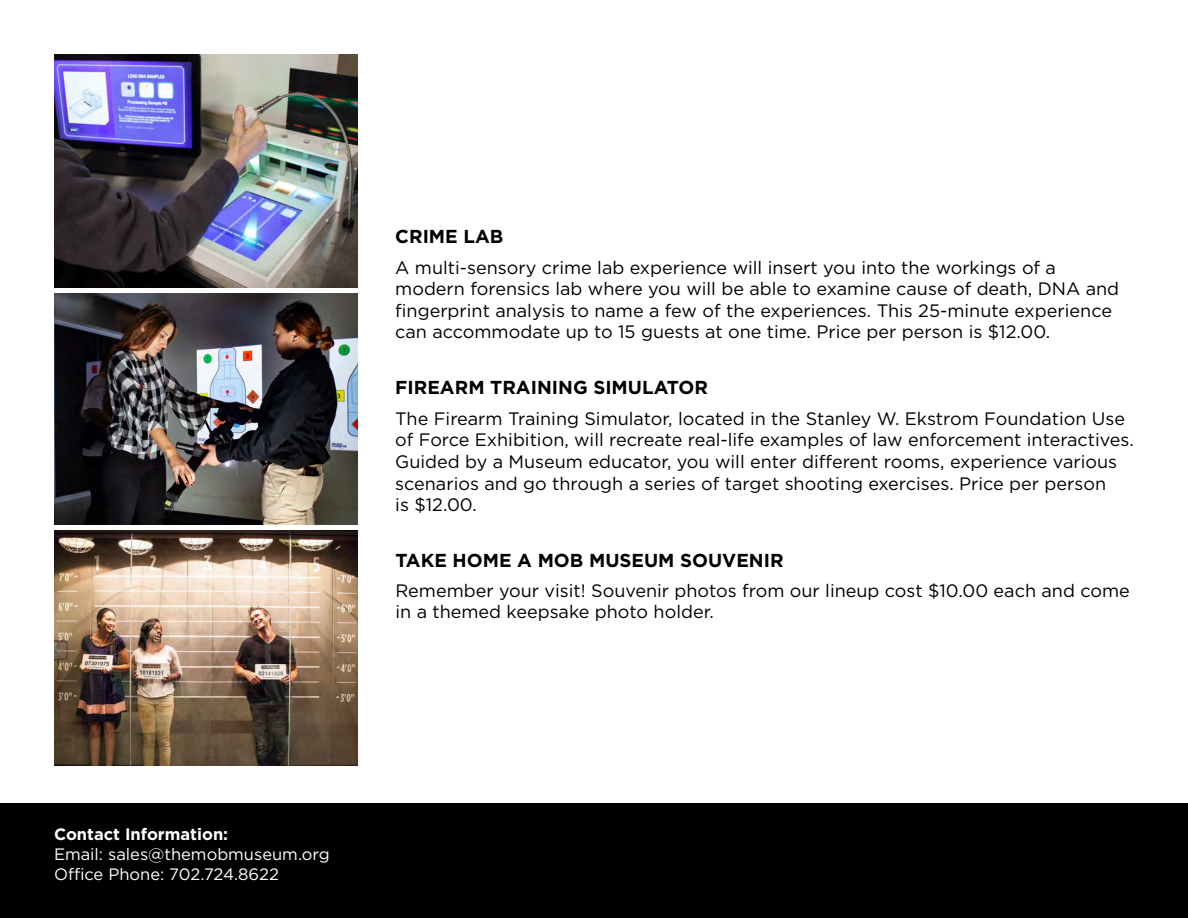
<style>
.page{position:relative;width:1188px;height:918px;background:#fff}
.page>*{position:absolute;margin:0;border:0;box-sizing:border-box;transform-origin:0 0}
.t1{font:700 18.75px "Gotham";color:#000}
.t2{font:18px/21.6px "Gotham";color:#000}
.t3{font:16.5px/19.8px "Gotham";color:#fff}
.t4{font:700 16.5px "Gotham";color:#fff}
</style>
<div class="page">
<div style="left:0;top:803px;width:1188px;height:115px;background:#000"></div>
<img style="left:54px;top:54px;width:303px;height:234px">
<img style="left:54px;top:293px;width:303px;height:232px">
<img style="left:54px;top:531px;width:303px;height:235px">
<p class="t1" style="left:395px;top:224px;width:110px">CRIME LAB</p>
<p class="t2" style="left:395px;top:256px;width:725px">A multi-sensory crime lab experience will insert you into the workings of a modern forensics lab where you will be able to examine cause of death, DNA and fingerprint analysis to name a few of the experiences. This 25-minute experience can accommodate up to 15 guests at one time. Price per person is $12.00.</p>
<p class="t1" style="left:395px;top:375px;width:314px">FIREARM TRAINING SIMULATOR</p>
<p class="t2" style="left:395px;top:407px;width:740px">The Firearm Training Simulator, located in the Stanley W. Ekstrom Foundation Use of Force Exhibition, will recreate real-life examples of law enforcement interactives.<br>Guided by a Museum educator, you will enter different rooms, experience various scenarios and go through a series of target shooting exercises. Price per person<br>is $12.00.</p>
<p class="t1" style="left:395px;top:548px;width:390px">TAKE HOME A MOB MUSEUM SOUVENIR</p>
<p class="t2" style="left:395px;top:579px;width:736px">Remember your visit! Souvenir photos from our lineup cost $10.00 each and come in a themed keepsake photo holder.</p>
<p class="t4" style="left:54px;top:824px;width:176px">Contact Information:</p>
<p class="t3" style="left:54px;top:844px;width:277px">Email: sales@themobmuseum.org<br>Office Phone: 702.724.8622</p>
</div>
